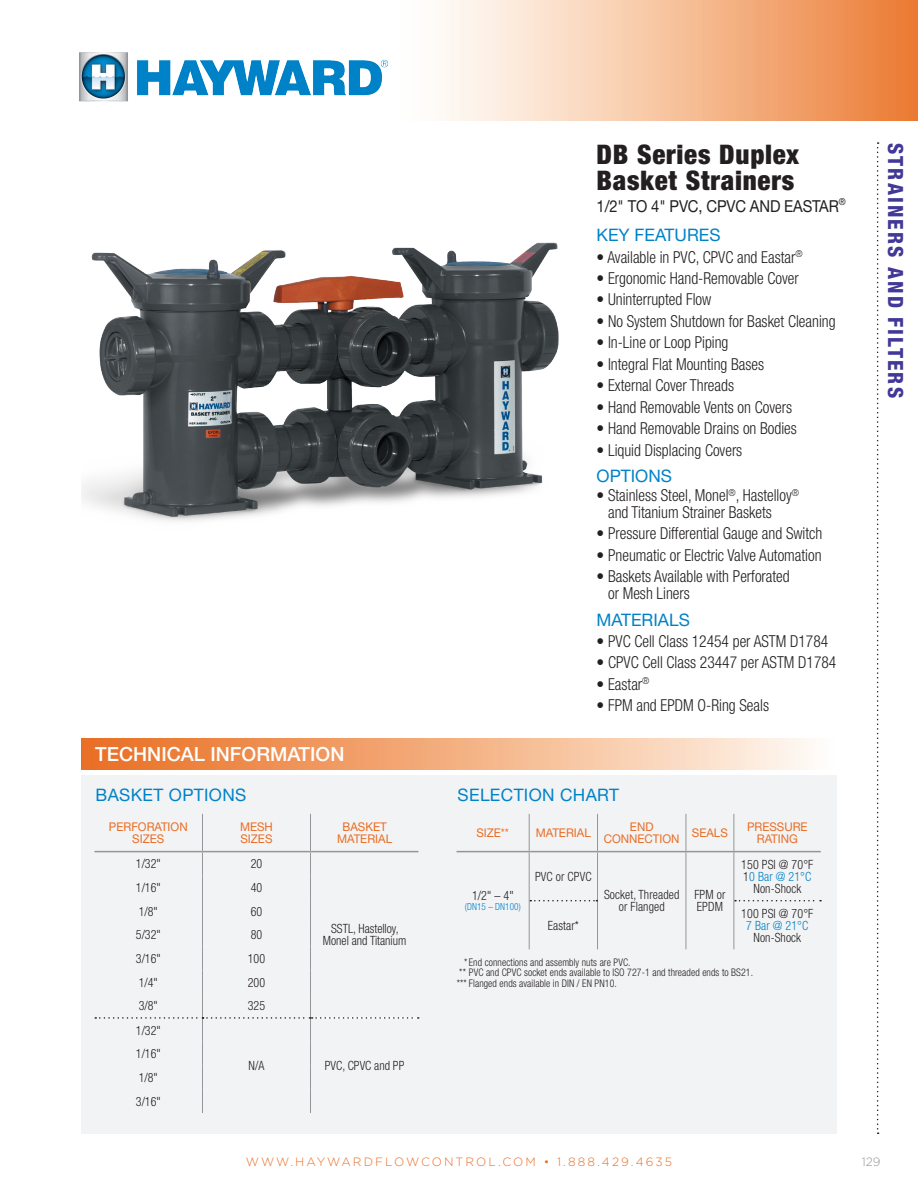
<style>
.page{position:relative;width:918px;height:1188px;background:#fff}
.page>*{position:absolute;margin:0;border:0;box-sizing:border-box;transform-origin:0 0}
.t1{font:900 condensed 27px/26.2px "Helvetica Neue LT Std";letter-spacing:.03em;color:#231f20}
.t2{font:800 condensed 21px "Helvetica Neue LT Std";letter-spacing:.1em;color:#423897}
.t3{font:500 19.5px "Helvetica Neue LT Std";color:#fff}
.t4{font:17.25px "Helvetica Neue LT Std";letter-spacing:.02em;color:#0082c8}
.t5{font:17.25px "Helvetica Neue LT Std";color:#0082c8}
.t6{font:300 condensed 16.5px/16.5px "Helvetica Neue LT Std";color:#231f20;scale:.94 1}
.t7{font:16.5px "Helvetica Neue LT Std";letter-spacing:-.01em;color:#231f20;scale:.9 1}
.t8{font:300 condensed 12.75px/12px "Helvetica Neue LT Std";letter-spacing:.01em;color:#231f20;text-align:center;scale:.94 1}
.t9{font:300 condensed 12.75px "Helvetica Neue LT Std";color:#0082c8;scale:.94 1}
.t10{font:12px/12px "Helvetica Neue LT Std";color:#e96d24;text-align:center;scale:.96 1}
.t11{font:300 12px "Gotham";letter-spacing:.175em;color:#e96d24}
.t12{font:300 12px "Gotham";color:#939598}
.t13{font:300 condensed 10.5px/10.5px "Helvetica Neue LT Std";letter-spacing:.01em;color:#231f20;scale:.94 1}
.t14{font:300 condensed 9.75px "Helvetica Neue LT Std";letter-spacing:.01em;color:#0082c8;scale:.94 1}
.s1{color:#0082c8}
</style>
<div class="page">
<svg style="left:877px;top:142px;width:2px;height:992px"></svg>
<svg style="left:442px;top:0;width:476px;height:120px;background:#f6bf99"></svg>
<div style="left:81px;top:776px;width:756px;height:358px;background:#f2f3f4"></div>
<div style="left:81px;top:738px;width:756px;height:32px;background:linear-gradient(to right,#e96c1c,#fffaf2)"></div>
<hr style="left:529px;top:814px;width:1px;height:37px;background:#939598">
<hr style="left:597px;top:814px;width:1px;height:37px;background:#939598">
<hr style="left:686px;top:814px;width:1px;height:37px;background:#939598">
<hr style="left:734px;top:814px;width:1px;height:37px;background:#939598">
<hr style="left:529px;top:852px;width:1px;height:49px;background:#939598">
<hr style="left:529px;top:901px;width:1px;height:48px;background:#939598">
<hr style="left:597px;top:852px;width:1px;height:49px;background:#939598">
<hr style="left:686px;top:852px;width:1px;height:49px;background:#939598">
<hr style="left:597px;top:901px;width:1px;height:48px;background:#939598">
<hr style="left:686px;top:901px;width:1px;height:48px;background:#939598">
<hr style="left:734px;top:852px;width:1px;height:49px;background:#939598">
<hr style="left:734px;top:901px;width:1px;height:48px;background:#939598">
<hr style="left:457px;top:851px;width:72px;height:1px;background:#939598">
<hr style="left:529px;top:851px;width:69px;height:1px;background:#939598">
<hr style="left:598px;top:851px;width:88px;height:1px;background:#939598">
<hr style="left:686px;top:851px;width:48px;height:1px;background:#939598">
<hr style="left:734px;top:851px;width:87px;height:1px;background:#939598">
<svg style="left:530px;top:900px;width:67px;height:1px"></svg>
<svg style="left:735px;top:900px;width:86px;height:1px"></svg>
<hr style="left:202px;top:814px;width:1px;height:37px;background:#939598">
<hr style="left:310px;top:814px;width:1px;height:37px;background:#939598">
<hr style="left:94px;top:851px;width:108px;height:1px;background:#939598">
<hr style="left:202px;top:851px;width:108px;height:1px;background:#939598">
<hr style="left:310px;top:851px;width:108px;height:1px;background:#939598">
<svg style="left:95px;top:852px;width:324px;height:261px"></svg>
<img style="left:81px;top:242px;width:478px;height:279px">
<img style="left:79px;top:52px;width:310px;height:50px">
<p class="t3" style="left:95px;top:743px;width:251px">TECHNICAL INFORMATION</p>
<p class="t4" style="left:96px;top:784px;width:152px">BASKET OPTIONS</p>
<p class="t10" style="left:109px;top:820px;width:84px">PERFORATION<br>SIZES</p>
<p class="t10" style="left:240px;top:820px;width:36px;text-align:left">MESH<br>SIZES</p>
<p class="t10" style="left:337px;top:820px;width:59px">BASKET<br>MATERIAL</p>
<p class="t8" style="left:136px;top:858px;width:28px">1/32"</p>
<p class="t8" style="left:251px;top:858px;width:14px">20</p>
<p class="t8" style="left:136px;top:881px;width:28px">1/16"</p>
<p class="t8" style="left:251px;top:881px;width:14px">40</p>
<p class="t8" style="left:139px;top:905px;width:22px">1/8"</p>
<p class="t8" style="left:251px;top:905px;width:14px">60</p>
<p class="t8" style="left:136px;top:929px;width:28px">5/32"</p>
<p class="t8" style="left:251px;top:929px;width:14px">80</p>
<p class="t8" style="left:136px;top:952px;width:28px">3/16"</p>
<p class="t8" style="left:248px;top:952px;width:20px">100</p>
<p class="t8" style="left:139px;top:976px;width:22px">1/4"</p>
<p class="t8" style="left:248px;top:976px;width:20px">200</p>
<p class="t8" style="left:139px;top:1000px;width:22px">3/8"</p>
<p class="t8" style="left:248px;top:1000px;width:20px">325</p>
<p class="t8" style="left:136px;top:1024px;width:28px">1/32"</p>
<p class="t8" style="left:249px;top:1060px;width:18px">N/A</p>
<p class="t8" style="left:325px;top:1060px;width:86px">PVC, CPVC and PP</p>
<p class="t8" style="left:323px;top:923px;width:90px">SSTL, Hastelloy,<br>Monel and Titanium</p>
<p class="t8" style="left:136px;top:1042px;width:28px;line-height:23.7px;text-align:left">1/16"<br>1/8"<br>3/16"</p>
<h1 class="t1" style="left:597px;top:140px;width:204px">DB Series Duplex<br>Basket Strainers</h1>
<p class="t7" style="left:597px;top:197px;width:278px">1/2" TO 4" PVC, CPVC AND EASTAR<sup>®</sup></p>
<p class="t5" style="left:597px;top:225px;width:125px">KEY FEATURES</p>
<p class="t6" style="left:597px;top:248px;width:221px">• Available in PVC, CPVC and Eastar<sup>®</sup></p>
<p class="t6" style="left:597px;top:270px;width:217px">• Ergonomic Hand-Removable Cover</p>
<p class="t6" style="left:597px;top:291px;width:124px">• Uninterrupted Flow</p>
<p class="t6" style="left:597px;top:313px;width:256px">• No System Shutdown for Basket Cleaning</p>
<p class="t6" style="left:597px;top:334px;width:142px">• In-Line or Loop Piping</p>
<p class="t6" style="left:597px;top:356px;width:180px">• Integral Flat Mounting Bases</p>
<p class="t6" style="left:597px;top:377px;width:148px">• External Cover Threads</p>
<p class="t6" style="left:597px;top:398px;width:209px">• Hand Removable Vents on Covers</p>
<p class="t6" style="left:597px;top:420px;width:215px">• Hand Removable Drains on Bodies</p>
<p class="t6" style="left:597px;top:441px;width:157px">• Liquid Displacing Covers</p>
<p class="t5" style="left:597px;top:466px;width:77px">OPTIONS</p>
<p class="t6" style="left:608px;top:487px;width:205px;text-indent:-11px">• Stainless Steel, Monel<sup>®</sup>, Hastelloy<sup>® </sup>and Titanium Strainer Baskets</p>
<p class="t6" style="left:597px;top:525px;width:242px">• Pressure Differential Gauge and Switch</p>
<p class="t6" style="left:597px;top:547px;width:241px">• Pneumatic or Electric Valve Automation</p>
<p class="t6" style="left:608px;top:568px;width:195px;text-indent:-11px">• Baskets Available with Perforated or Mesh Liners</p>
<p class="t5" style="left:597px;top:609px;width:95px">MATERIALS</p>
<p class="t6" style="left:597px;top:633px;width:248px">• PVC Cell Class 12454 per ASTM D1784</p>
<p class="t6" style="left:597px;top:654px;width:257px">• CPVC Cell Class 23447 per ASTM D1784</p>
<p class="t6" style="left:597px;top:676px;width:58px">• Eastar<sup>®</sup></p>
<p class="t6" style="left:597px;top:697px;width:185px">• FPM and EPDM O-Ring Seals</p>
<p class="t4" style="left:458px;top:784px;width:163px">SELECTION CHART</p>
<p class="t10" style="left:476px;top:826px;width:35px">SIZE**</p>
<p class="t10" style="left:536px;top:827px;width:59px">MATERIAL</p>
<p class="t10" style="left:604px;top:821px;width:80px">END<br>CONNECTION</p>
<p class="t10" style="left:692px;top:827px;width:39px">SEALS</p>
<p class="t10" style="left:747px;top:821px;width:65px">PRESSURE<br>RATING</p>
<p class="t8" style="left:472px;top:889px;width:46px">1/2" – 4"</p>
<p class="t14" style="left:465px;top:901px;width:61px">(DN15 – DN100)</p>
<p class="t8" style="left:535px;top:870px;width:62px">PVC or CPVC</p>
<p class="t8" style="left:548px;top:919px;width:35px">Eastar*</p>
<p class="t8" style="left:604px;top:888px;width:82px">Socket, Threaded or Flanged</p>
<p class="t8" style="left:694px;top:888px;width:34px;text-align:left">FPM or<br>EPDM</p>
<p class="t8" style="left:741px;top:858px;width:78px">150 PSI @ 70°F<br>1<span class="s1">0 Bar @ 21°C<br></span>Non-Shock</p>
<p class="t8" style="left:741px;top:907px;width:78px">100 PSI @ 70°F</p>
<p class="t9" style="left:746px;top:918px;width:68px">7 Bar @ 21°C</p>
<p class="t8" style="left:753px;top:931px;width:52px">Non-Shock</p>
<p class="t13" style="left:457px;top:957px;width:317px;text-indent:7px">* End connections and assembly nuts are PVC.<br>** PVC and CPVC socket ends available to ISO 727-1 and threaded ends to BS21. *** Flanged ends available in DIN / EN PN10.</p>
<p class="t2" style="left:909px;top:143px;width:257px;rotate:90deg">STRAINERS AND FILTERS</p>
<p class="t11" style="left:246px;top:1154px;width:428px">WWW.HAYWARDFLOWCONTROL.COM • 1.888.429.4635</p>
<p class="t12" style="left:862px;top:1154px;width:20px">129</p>
</div>
